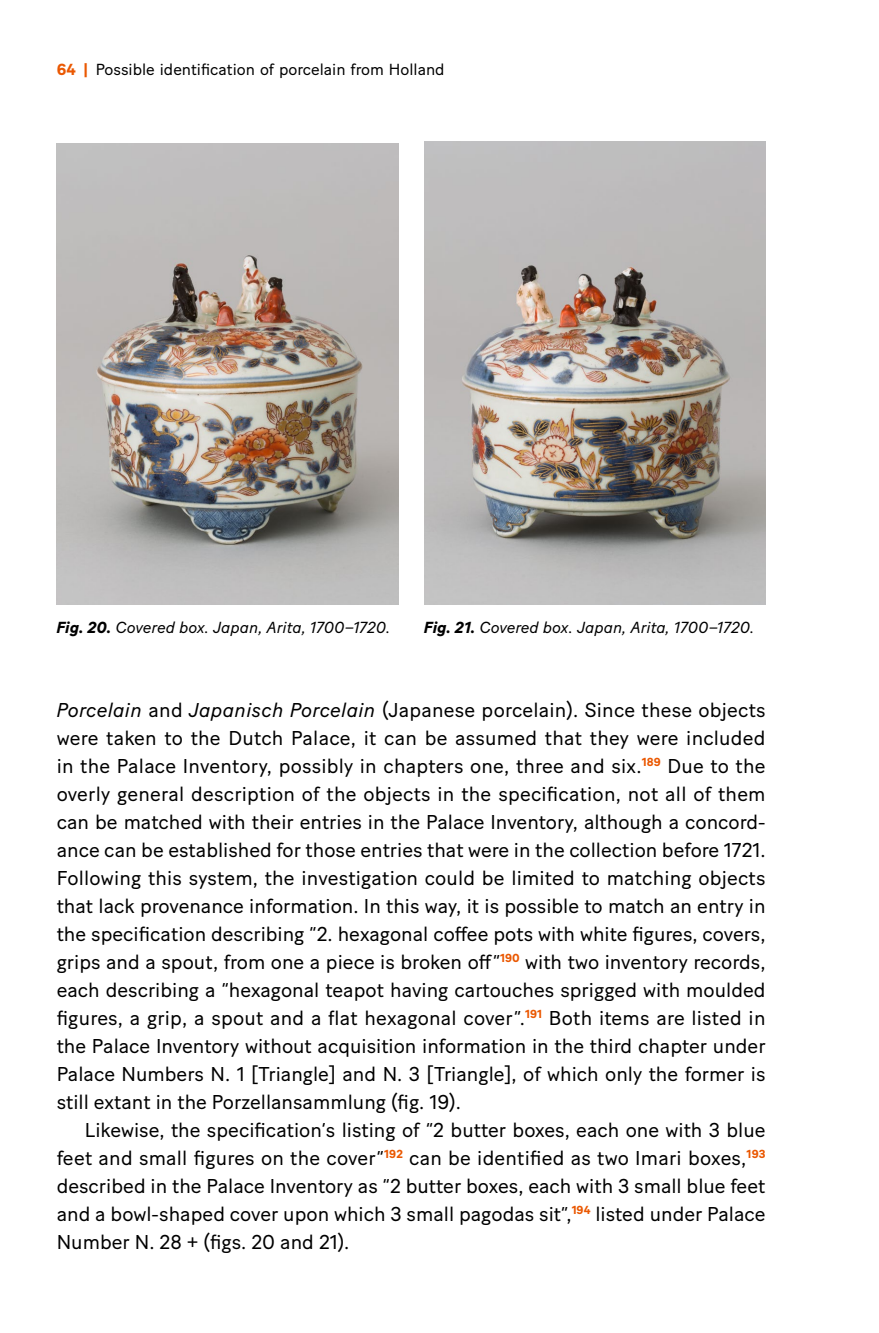
<style>
.page{position:relative;width:879px;height:1333px;background:#fff}
.page>*{position:absolute;margin:0;border:0;box-sizing:border-box;transform-origin:0 0}
.Copy{font:20px/28px "Baton Turbo";color:#000;text-align:justify}
.Bildunterschriften{font:italic 16px "Baton Turbo";color:#000}
.t1{font:16px "Baton Turbo";color:#000}
.s1{font-weight:700;color:#ea5802}
.s2{font-weight:700}
.s3{font-style:italic}
</style>
<div class="page">
<img style="left:57px;top:143px;width:341px;height:461px">
<img style="left:424px;top:142px;width:341px;height:462px">
<p class="t1" style="left:57px;top:57px;width:389px"><span class="s1">64 |</span> Possible identification of porcelain from Holland</p>
<p class="Bildunterschriften" style="left:57px;top:614px;width:335px"><span class="s2">Fig. 20.</span> Covered box. Japan, Arita, 1700–1720.</p>
<p class="Bildunterschriften" style="left:424px;top:614px;width:332px"><span class="s2">Fig. 21.</span> Covered box. Japan, Arita, 1700–1720.</p>
<p class="Copy" style="left:57px;top:693px;width:710px"><span class="s3">Porcelain</span> and <span class="s3">Japanisch Porcelain</span> (Japanese porcelain). Since these objects were taken to the Dutch Palace, it can be assumed that they were included in the Palace Inventory, possibly in chapters one, three and six.<sup>189</sup> Due to the overly general description of the objects in the specification, not all of them can be matched with their entries in the Palace Inventory, although a concord&shy;ance can be established for those entries that were in the collection before 1721.<br>Following this system, the investigation could be limited to matching objects that lack provenance information. In this way, it is possible to match an entry in the specification describing “2. hexagonal coffee pots with white figures, covers, grips and a spout, from one a piece is broken off”<sup>190</sup> with two inventory records, each describing a “hexagonal teapot having cartouches sprigged with moulded figures, a grip, a spout and a flat hexagonal cover”.<sup>191</sup> Both items are listed in the Palace Inventory without acquisition information in the third chapter under Palace Numbers N. 1 [Triangle] and N. 3 [Triangle], of which only the former is still extant in the Porzellansammlung (fig. 19).</p>
<p class="Copy" style="left:57px;top:1113px;width:710px;text-indent:28px">Likewise, the specification’s listing of “2 butter boxes, each one with 3 blue feet and small figures on the cover”<sup>192</sup> can be identified as two Imari boxes,<sup>193 </sup>described in the Palace Inventory as “2 butter boxes, each with 3 small blue feet and a bowl-shaped cover upon which 3 small pagodas sit”,<sup>194</sup> listed under Palace Number N. 28 + (figs. 20 and 21).</p>
</div>
